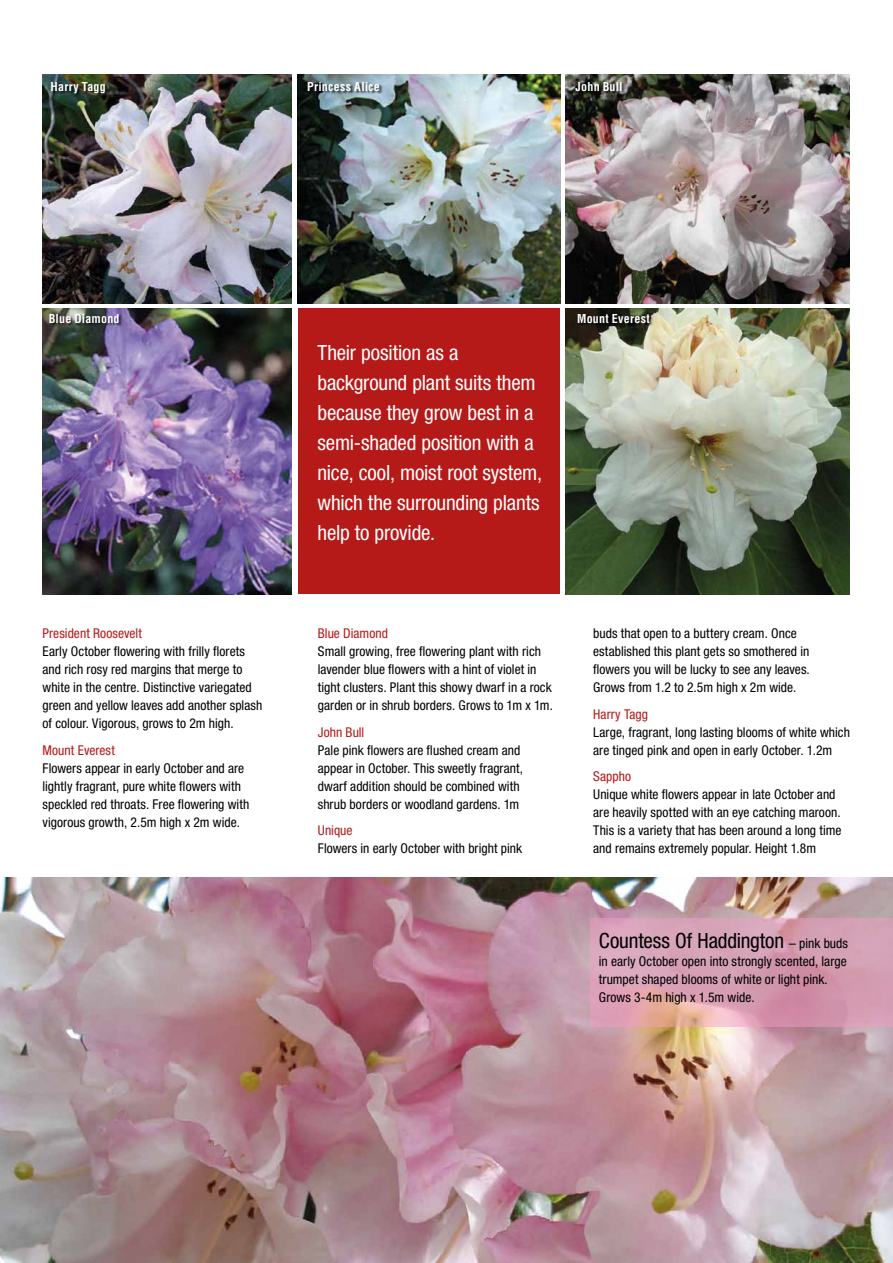
<style>
.page{position:relative;width:893px;height:1263px;background:#fff}
.page>*{position:absolute;margin:0;border:0;box-sizing:border-box;transform-origin:0 0}
.t1{font:condensed 21px/30px "Helvetica Neue";letter-spacing:-.01em;color:#fff}
.t2{font:condensed 21px "Helvetica Neue";letter-spacing:-.005em;color:#000}
.t3{font:condensed 13.5px/18px "Helvetica Neue";letter-spacing:.005em;color:#000}
.t4{font:condensed 13.5px "Helvetica Neue";letter-spacing:.005em;color:#b51918}
.t5{font:700 condensed 12px "Helvetica";letter-spacing:.02em;color:#fff}
.s1{font-size:13.5px}
</style>
<div class="page">
<div style="left:298px;top:308px;width:262px;height:286px;background:#b51918"></div>
<img style="left:298px;top:74px;width:263px;height:230px">
<img style="left:565px;top:74px;width:284px;height:230px">
<img style="left:43px;top:74px;width:249px;height:230px">
<div style="left:52px;top:82px;width:57px;height:15px;background:#000;opacity:.75"></div>
<div style="left:308px;top:82px;width:75px;height:12px;background:#000;opacity:.75"></div>
<div style="left:576px;top:82px;width:50px;height:13px;background:#000;opacity:.75"></div>
<img style="left:43px;top:308px;width:249px;height:286px">
<div style="left:50px;top:314px;width:72px;height:13px;background:#000;opacity:.75"></div>
<img style="left:565px;top:308px;width:284px;height:286px">
<div style="left:578px;top:314px;width:75px;height:13px;background:#000;opacity:.75"></div>
<img style="left:0;top:878px;width:893px;height:385px">
<svg style="left:590px;top:918px;width:303px;height:108px;background:#d79fb2"></svg>
<p class="t5" style="left:51px;top:79px;width:57px">Harry Tagg</p>
<p class="t5" style="left:307px;top:79px;width:74px">Princess Alice</p>
<p class="t5" style="left:576px;top:79px;width:48px">John Bull</p>
<p class="t5" style="left:49px;top:311px;width:72px">Blue Diamond</p>
<p class="t5" style="left:577px;top:315px;width:102px">Mount Ginkgo biloba</p>
<p class="t5" style="left:612px;top:311px;width:40px">Everest</p>
<p class="t4" style="left:43px;top:626px;width:101px">President Roosevelt</p>
<p class="t3" style="left:43px;top:643px;width:221px">Early October flowering with frilly florets and rich rosy red margins that merge to white in the centre. Distinctive variegated green and yellow leaves add another splash of colour. Vigorous, grows to 2m high.</p>
<p class="t4" style="left:43px;top:742px;width:74px">Mount Everest</p>
<p class="t3" style="left:43px;top:759px;width:208px">Flowers appear in early October and are lightly fragrant, pure white flowers with speckled red throats. Free flowering with vigorous growth, 2.5m high x 2m wide.</p>
<h1 class="t1" style="left:317px;top:337px;width:226px">Their position as a background plant suits them because they grow best in a semi-shaded position with a nice, cool, moist root system, which the surrounding plants help to provide.</h1>
<p class="t4" style="left:318px;top:626px;width:72px">Blue Diamond</p>
<p class="t3" style="left:318px;top:642px;width:237px">Small growing, free flowering plant with rich lavender blue flowers with a hint of violet in tight clusters. Plant this showy dwarf in a rock garden or in shrub borders. Grows to 1m x 1m.</p>
<p class="t4" style="left:318px;top:724px;width:48px">John Bull</p>
<p class="t3" style="left:318px;top:741px;width:207px">Pale pink flowers are flushed cream and appear in October. This sweetly fragrant, dwarf addition should be combined with shrub borders or woodland gardens. 1m</p>
<p class="t4" style="left:318px;top:823px;width:36px">Unique</p>
<p class="t3" style="left:318px;top:839px;width:206px">Flowers in early October with bright pink</p>
<p class="t3" style="left:593px;top:624px;width:218px">buds that open to a buttery cream. Once established this plant gets so smothered in flowers you will be lucky to see any leaves.<br>Grows from 1.2 to 2.5m high x 2m wide.</p>
<p class="t4" style="left:593px;top:706px;width:56px">Harry Tagg</p>
<p class="t3" style="left:593px;top:723px;width:258px">Large, fragrant, long lasting blooms of white which are tinged pink and open in early October. 1.2m</p>
<p class="t4" style="left:593px;top:769px;width:40px">Sappho</p>
<p class="t3" style="left:593px;top:785px;width:250px">Unique white flowers appear in late October and are heavily spotted with an eye catching maroon.<br>This is a variety that has been around a long time and remains extremely popular. Height 1.8m</p>
<h1 class="t2" style="left:599px;top:928px;width:251px">Countess Of Haddington <span class="s1">– pink buds</span></h1>
<p class="t3" style="left:599px;top:952px;width:249px">in early October open into strongly scented, large trumpet shaped blooms of white or light pink.<br>Grows 3-4m high x 1.5m wide.</p>
</div>
